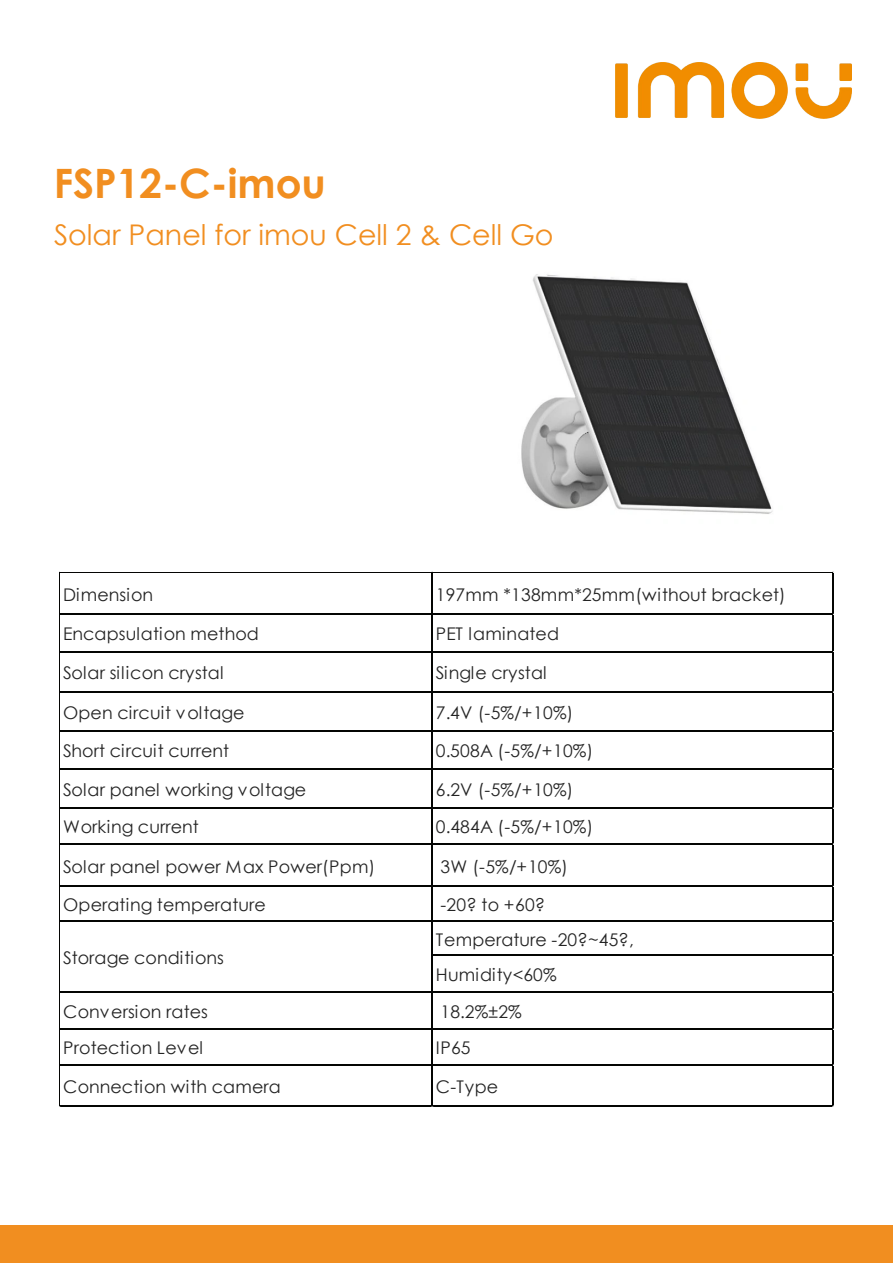
<style>
.page{position:relative;width:893px;height:1263px;background:#fff}
.page>*{position:absolute;margin:0;border:0;box-sizing:border-box;transform-origin:0 0}
.t1{font:700 40.5px "Century Gothic";color:#f18e20}
.t2{font:28.5px "Century Gothic";color:#f18e20}
.t3{font:17.55px/34.5px "Century Gothic";letter-spacing:.01em;color:#242424}
</style>
<div class="page">
<img style="left:616px;top:63px;width:235px;height:56px">
<div style="left:0;top:1225px;width:893px;height:38px;background:#f18e20"></div>
<hr style="left:60px;top:572px;width:773px;height:1px;background:#040503">
<hr style="left:60px;top:613px;width:773px;height:2px;background:#040503">
<hr style="left:60px;top:651px;width:773px;height:1px;background:#040503">
<hr style="left:60px;top:691px;width:773px;height:1px;background:#040503">
<hr style="left:60px;top:730px;width:773px;height:2px;background:#040503">
<hr style="left:60px;top:768px;width:773px;height:1px;background:#040503">
<hr style="left:60px;top:807px;width:773px;height:2px;background:#040503">
<hr style="left:60px;top:843px;width:773px;height:1px;background:#040503">
<hr style="left:60px;top:885px;width:773px;height:2px;background:#040503">
<hr style="left:60px;top:920px;width:773px;height:2px;background:#040503">
<hr style="left:433px;top:954px;width:400px;height:1px;background:#040503">
<hr style="left:60px;top:991px;width:773px;height:2px;background:#040503">
<hr style="left:60px;top:1028px;width:773px;height:2px;background:#040503">
<hr style="left:60px;top:1064px;width:773px;height:2px;background:#040503">
<hr style="left:59px;top:572px;width:1px;height:535px;background:#040503">
<hr style="left:431px;top:572px;width:2px;height:535px;background:#040503">
<hr style="left:60px;top:1105px;width:773px;height:2px;background:#040503">
<hr style="left:832px;top:572px;width:1px;height:535px;background:#040503">
<img style="left:521px;top:274px;width:252px;height:240px">
<h1 class="t1" style="left:54px;top:152px;width:274px">FSP12-C-imou</h1>
<h2 class="t2" style="left:54px;top:214px;width:501px">Solar Panel for imou Cell 2 &amp; Cell Go</h2>
<p class="t3" style="left:63px;top:577px;width:91px">Dimension</p>
<p class="t3" style="left:436px;top:577px;width:351px">197mm *138mm*25mm(without bracket)</p>
<p class="t3" style="left:63px;top:616px;width:197px">Encapsulation method</p>
<p class="t3" style="left:436px;top:616px;width:125px">PET laminated</p>
<p class="t3" style="left:63px;top:655px;width:162px">Solar silicon crystal</p>
<p class="t3" style="left:436px;top:655px;width:112px">Single crystal</p>
<p class="t3" style="left:63px;top:695px;width:183px">Open circuit voltage</p>
<p class="t3" style="left:436px;top:695px;width:139px">7.4V (-5%/+10%)</p>
<p class="t3" style="left:63px;top:733px;width:167px">Short circuit current</p>
<p class="t3" style="left:436px;top:733px;width:159px">0.508A (-5%/+10%)</p>
<p class="t3" style="left:63px;top:772px;width:244px">Solar panel working voltage</p>
<p class="t3" style="left:436px;top:772px;width:139px">6.2V (-5%/+10%)</p>
<p class="t3" style="left:63px;top:809px;width:137px">Working current</p>
<p class="t3" style="left:436px;top:809px;width:159px">0.484A (-5%/+10%)</p>
<p class="t3" style="left:63px;top:849px;width:313px">Solar panel power Max Power(Ppm)</p>
<p class="t3" style="left:440px;top:849px;width:129px">3W (-5%/+10%)</p>
<p class="t3" style="left:63px;top:887px;width:204px">Operating temperature</p>
<p class="t3" style="left:436px;top:887px;width:200px">-20? to +60?<br>Temperature -20?~45?,<br>Humidity&lt;60%</p>
<p class="t3" style="left:63px;top:994px;width:146px">Conversion rates</p>
<p class="t3" style="left:440px;top:994px;width:83px">18.2%±2%</p>
<p class="t3" style="left:63px;top:1030px;width:141px">Protection Level</p>
<p class="t3" style="left:436px;top:1030px;width:36px">IP65</p>
<p class="t3" style="left:63px;top:1069px;width:219px">Connection with camera</p>
<p class="t3" style="left:436px;top:1069px;width:64px">C-Type</p>
<p class="t3" style="left:63px;top:940px;width:162px">Storage conditions</p>
</div>
